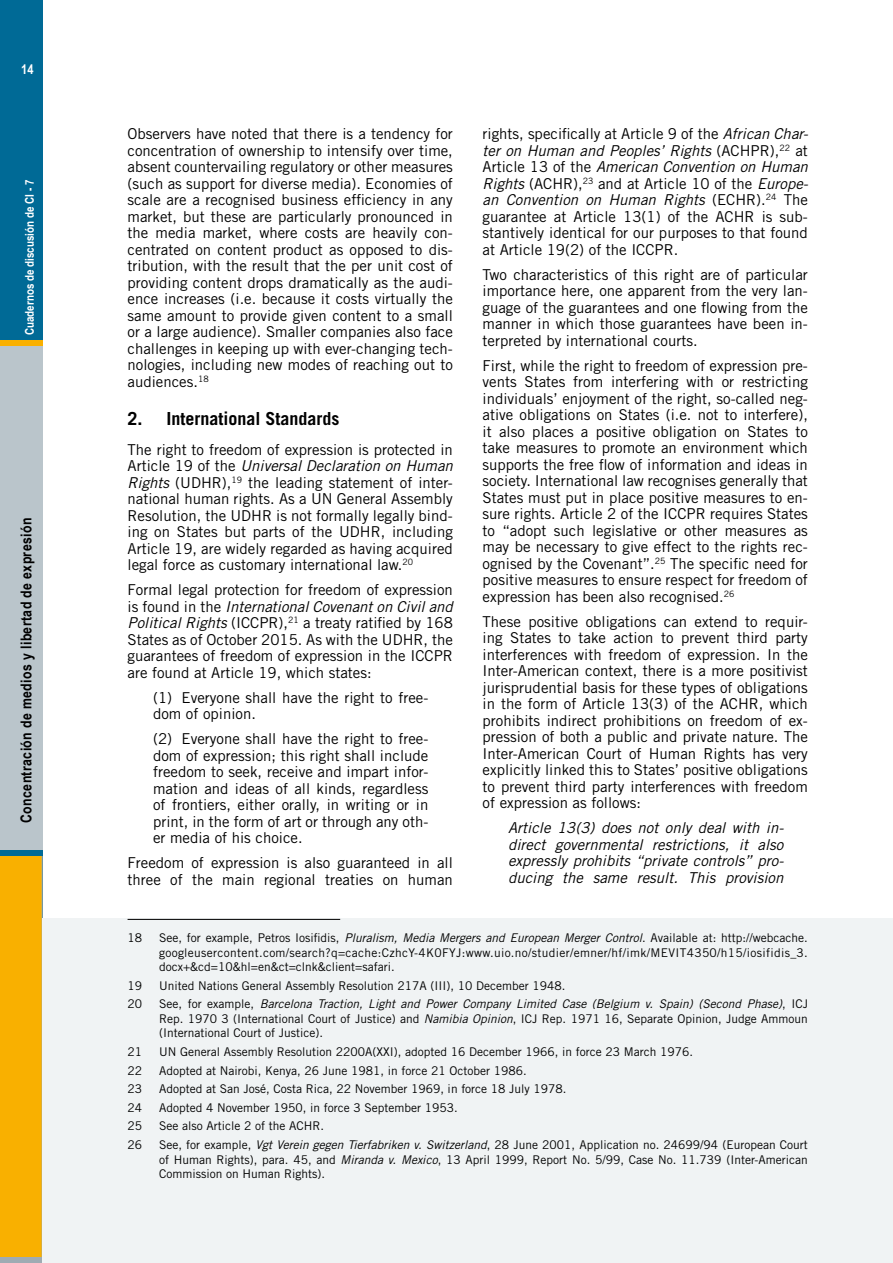
<style>
.page{position:relative;width:893px;height:1263px;background:#fff}
.page>*{position:absolute;margin:0;border:0;box-sizing:border-box;transform-origin:0 0}
.t1{font:700 18px "Trade Gothic";color:#000}
.t2{font:15px/16.5px "Trade Gothic";color:#000;text-align:justify}
.t3{font:italic 15px/16.5px "Trade Gothic";color:#000;text-align:justify}
.t4{font:700 15px "Arial Narrow";letter-spacing:.025em;color:#000}
.t5{font:700 13.5px "Arial Narrow";color:#fff}
.t6{font:12px/14.4px "Trade Gothic";color:#000;text-align:justify}
.t7{font:700 12px "Arial Narrow";color:#fff}
.s1{font-style:italic}
</style>
<div class="page">
<div style="left:0;top:0;width:43px;height:1263px;background:#006a96"></div>
<div style="left:0;top:340px;width:43px;height:510px;background:#bac5cb"></div>
<div style="left:0;top:856px;width:43px;height:401px;background:#f9b000"></div>
<div style="left:0;top:340px;width:43px;height:6px;background:#f9b000"></div>
<div style="left:0;top:1257px;width:43px;height:6px;background:#9fabb3"></div>
<div style="left:43px;top:918px;width:850px;height:345px;background:#f0f3f4"></div>
<hr style="left:128px;top:919px;width:212px;height:1px;background:#000">
<p class="t5" style="left:21px;top:59px;width:14px">14</p>
<p class="t7" style="left:21px;top:335px;width:157px;rotate:-90deg">Cuadernos de discusión de CI - 7</p>
<p class="t4" style="left:15px;top:823px;width:307px;rotate:-90deg">Concentración de medios y libertad de expresión</p>
<p class="t2" style="left:128px;top:125px;width:327px">Observers have noted that there is a tendency for concentration of ownership to intensify over time, absent countervailing regulatory or other measures (such as support for diverse media). Economies of scale are a recognised business efficiency in any market, but these are particularly pronounced in the media market, where costs are heavily con&shy;centrated on content product as opposed to dis&shy;tribution, with the result that the per unit cost of providing content drops dramatically as the audi&shy;ence increases (i.e. because it costs virtually the same amount to provide given content to a small or a large audience). Smaller companies also face challenges in keeping up with ever-changing tech&shy;nologies, including new modes of reaching out to audiences.<sup>18</sup></p>
<p class="t1" style="left:128px;top:408px;width:214px">2. International Standards</p>
<p class="t2" style="left:128px;top:441px;width:327px">The right to freedom of expression is protected in Article 19 of the <span class="s1">Universal Declaration on Human Rights</span> (UDHR),<sup>19</sup> the leading statement of inter&shy;national human rights. As a UN General Assembly Resolution, the UDHR is not formally legally bind&shy;ing on States but parts of the UDHR, including Article 19, are widely regarded as having acquired legal force as customary international law.<sup>20</sup></p>
<p class="t2" style="left:128px;top:581px;width:327px">Formal legal protection for freedom of expression is found in the <span class="s1">International Covenant on Civil and Political Rights</span> (ICCPR),<sup>21</sup> a treaty ratified by 168<br>States as of October 2015. As with the UDHR, the guarantees of freedom of expression in the ICCPR are found at Article 19, which states:</p>
<p class="t2" style="left:153px;top:689px;width:277px">(1) Everyone shall have the right to free&shy;dom of opinion.</p>
<p class="t2" style="left:153px;top:730px;width:277px">(2) Everyone shall have the right to free&shy;dom of expression; this right shall include freedom to seek, receive and impart infor&shy;mation and ideas of all kinds, regardless of frontiers, either orally, in writing or in print, in the form of art or through any oth&shy;er media of his choice.</p>
<p class="t2" style="left:128px;top:854px;width:327px">Freedom of expression is also guaranteed in all three of the main regional treaties on human</p>
<p class="t2" style="left:483px;top:125px;width:327px">rights, specifically at Article 9 of the <span class="s1">African Char&shy;ter on Human and Peoples’ Rights</span> (ACHPR),<sup>22</sup> at Article 13 of the <span class="s1">American Convention on Human Rights</span> (ACHR),<sup>23</sup> and at Article 10 of the <span class="s1">Europe&shy;an Convention on Human Rights</span> (ECHR).<sup>24</sup> The guarantee at Article 13(1) of the ACHR is sub&shy;stantively identical for our purposes to that found at Article 19(2) of the ICCPR.</p>
<p class="t2" style="left:483px;top:266px;width:327px">Two characteristics of this right are of particular importance here, one apparent from the very lan&shy;guage of the guarantees and one flowing from the manner in which those guarantees have been in&shy;terpreted by international courts.</p>
<p class="t2" style="left:483px;top:357px;width:327px">First, while the right to freedom of expression pre&shy;vents States from interfering with or restricting individuals’ enjoyment of the right, so-called neg&shy;ative obligations on States (i.e. not to interfere), it also places a positive obligation on States to take measures to promote an environment which supports the free flow of information and ideas in society. International law recognises generally that States must put in place positive measures to en&shy;sure rights. Article 2 of the ICCPR requires States to “adopt such legislative or other measures as may be necessary to give effect to the rights rec&shy;ognised by the Covenant”.<sup>25</sup> The specific need for positive measures to ensure respect for freedom of expression has been also recognised.<sup>26</sup></p>
<p class="t2" style="left:483px;top:613px;width:327px">These positive obligations can extend to requir&shy;ing States to take action to prevent third party interferences with freedom of expression. In the Inter-American context, there is a more positivist jurisprudential basis for these types of obligations in the form of Article 13(3) of the ACHR, which prohibits indirect prohibitions on freedom of ex&shy;pression of both a public and private nature. The Inter-American Court of Human Rights has very explicitly linked this to States’ positive obligations to prevent third party interferences with freedom of expression as follows:</p>
<p class="t3" style="left:508px;top:819px;width:277px">Article 13(3) does not only deal with in&shy;direct governmental restrictions, it also expressly prohibits “private controls” pro&shy;ducing the same result. This provision</p>
<p class="t6" style="left:128px;top:931px;width:16px">18</p>
<p class="t6" style="left:159px;top:931px;width:650px">See, for example, Petros Iosifidis, <span class="s1">Pluralism, Media Mergers and European Merger Control</span>. Available at: http://webcache. googleusercontent.com/search?q=cache:CzhcY-4K0FYJ:www.uio.no/studier/emner/hf/imk/MEVIT4350/h15/iosifidis_3. docx+&amp;cd=10&amp;hl=en&amp;ct=clnk&amp;client=safari.</p>
<p class="t6" style="left:128px;top:978px;width:16px">19</p>
<p class="t6" style="left:159px;top:978px;width:408px">United Nations General Assembly Resolution 217A (III), 10 December 1948.</p>
<p class="t6" style="left:128px;top:997px;width:16px">20</p>
<p class="t6" style="left:159px;top:997px;width:650px">See, for example, <span class="s1">Barcelona Traction, Light and Power Company Limited Case (Belgium v. Spain) (Second Phase)</span>, ICJ Rep. 1970 3 (International Court of Justice) and <span class="s1">Namibia Opinion</span>, ICJ Rep. 1971 16, Separate Opinion, Judge Ammoun (International Court of Justice).</p>
<p class="t6" style="left:128px;top:1044px;width:16px">21</p>
<p class="t6" style="left:159px;top:1044px;width:535px">UN General Assembly Resolution 2200A(XXI), adopted 16 December 1966, in force 23 March 1976.</p>
<p class="t6" style="left:128px;top:1063px;width:16px">22</p>
<p class="t6" style="left:159px;top:1063px;width:369px">Adopted at Nairobi, Kenya, 26 June 1981, in force 21 October 1986.</p>
<p class="t6" style="left:128px;top:1081px;width:16px">23</p>
<p class="t6" style="left:159px;top:1081px;width:409px">Adopted at San José, Costa Rica, 22 November 1969, in force 18 July 1978.</p>
<p class="t6" style="left:128px;top:1100px;width:16px">24</p>
<p class="t6" style="left:159px;top:1100px;width:300px">Adopted 4 November 1950, in force 3 September 1953.</p>
<p class="t6" style="left:128px;top:1119px;width:16px">25</p>
<p class="t6" style="left:159px;top:1119px;width:166px">See also Article 2 of the ACHR.</p>
<p class="t6" style="left:128px;top:1137px;width:16px">26</p>
<p class="t6" style="left:159px;top:1137px;width:650px">See, for example, <span class="s1">Vgt Verein gegen Tierfabriken v. Switzerland</span>, 28 June 2001, Application no. 24699/94 (European Court of Human Rights), para. 45, and <span class="s1">Miranda v. Mexico</span>, 13 April 1999, Report No. 5/99, Case No. 11.739 (Inter-American Commission on Human Rights).</p>
</div>
